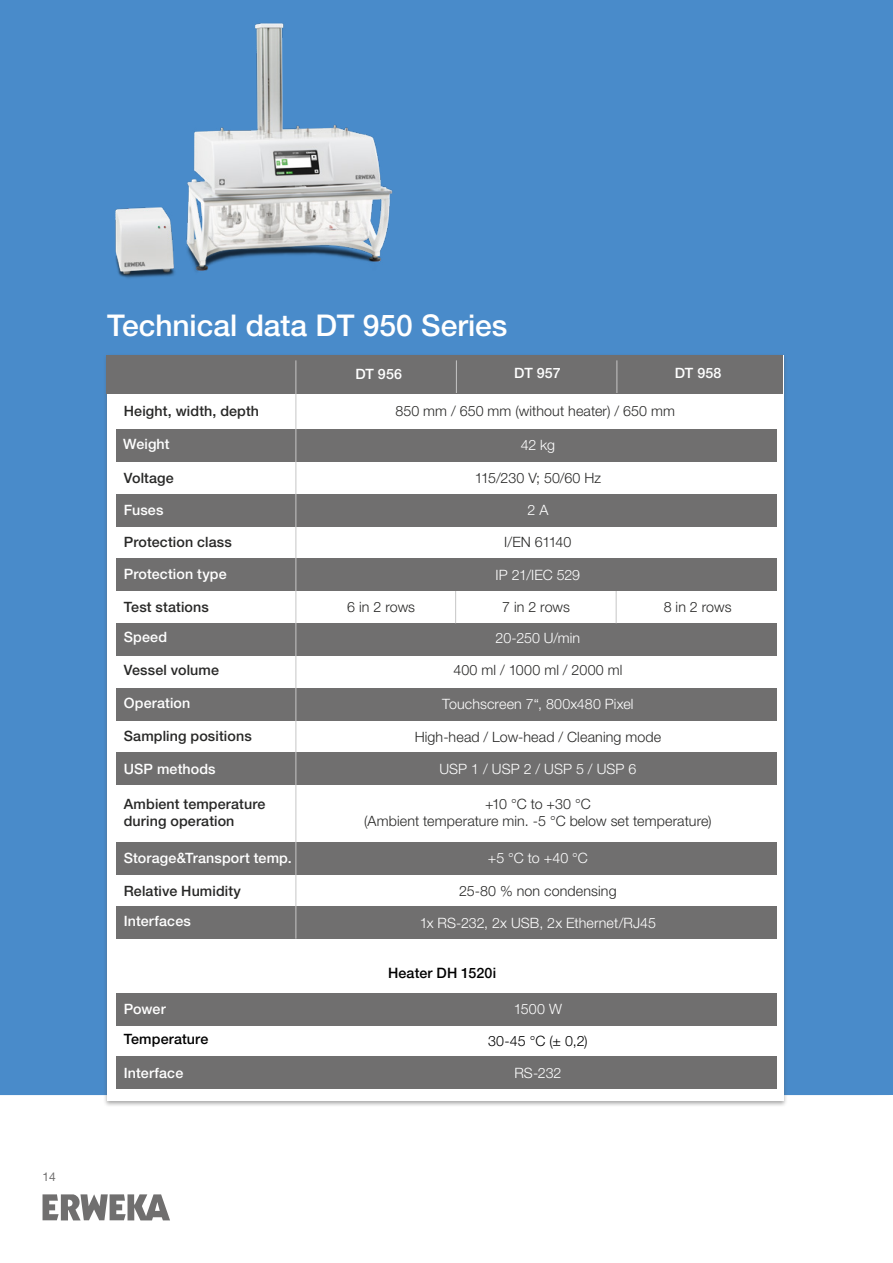
<style>
.page{position:relative;width:893px;height:1263px;background:#fff}
.page>*{position:absolute;margin:0;border:0;box-sizing:border-box;transform-origin:0 0}
.t1{font:500 30px "Helvetica Neue LT Std";color:#fff}
.t2{font:300 14.25px/17.1px "Helvetica Neue LT Std";letter-spacing:.005em;color:#282827;text-align:center}
.t3{font:500 14.25px/17.1px "Helvetica Neue LT Std";letter-spacing:.01em;color:#282827}
.t4{font:300 14.25px "Helvetica Neue LT Std";letter-spacing:.005em;color:#fff}
.t5{font:500 14.25px "Helvetica Neue LT Std";letter-spacing:.01em;color:#fff}
.t6{font:300 14.25px "Helvetica Neue LT Std";color:#000}
.t7{font:500 14.25px "Helvetica Neue LTW1 G";letter-spacing:.01em;color:#000}
.t8{font:500 14.25px "Helvetica Neue LT Std";letter-spacing:.01em;color:#000}
.t9{font:12px "Helvetica Neue LT Std";color:#706f6f}
</style>
<div class="page">
<svg style="left:43px;top:1194px;width:127px;height:26px"></svg>
<div style="left:0;top:0;width:893px;height:1095px;background:#498bca"></div>
<img style="left:115px;top:15px;width:295px;height:273px">
<div style="left:103px;top:353px;width:684px;height:754px;background:#575756;opacity:.5"></div>
<div style="left:107px;top:355px;width:676px;height:746px;background:#fff"></div>
<div style="left:106px;top:355px;width:677px;height:38px;background:#706f6f"></div>
<div style="left:116px;top:429px;width:660px;height:33px;background:#706f6f"></div>
<div style="left:116px;top:494px;width:660px;height:32px;background:#706f6f"></div>
<div style="left:116px;top:559px;width:660px;height:32px;background:#706f6f"></div>
<div style="left:116px;top:623px;width:660px;height:33px;background:#706f6f"></div>
<div style="left:116px;top:688px;width:660px;height:32px;background:#706f6f"></div>
<div style="left:116px;top:752px;width:660px;height:33px;background:#706f6f"></div>
<hr style="left:456px;top:360px;width:1px;height:33px;background:#c6c6c6">
<hr style="left:616px;top:360px;width:1px;height:33px;background:#c6c6c6">
<hr style="left:455px;top:591px;width:1px;height:32px;background:#c6c6c6">
<hr style="left:616px;top:591px;width:1px;height:32px;background:#c6c6c6">
<div style="left:116px;top:906px;width:660px;height:33px;background:#706f6f"></div>
<div style="left:116px;top:842px;width:660px;height:32px;background:#706f6f"></div>
<div style="left:116px;top:993px;width:660px;height:32px;background:#706f6f"></div>
<div style="left:116px;top:1056px;width:660px;height:33px;background:#706f6f"></div>
<hr style="left:295px;top:360px;width:1px;height:579px;background:#c6c6c6">
<p class="t9" style="left:43px;top:1169px;width:15px">14</p>
<h1 class="t1" style="left:107px;top:307px;width:402px">Technical data DT 950 Series</h1>
<p class="t5" style="left:355px;top:365px;width:48px">DT 956</p>
<p class="t5" style="left:514px;top:365px;width:48px">DT 957</p>
<p class="t5" style="left:675px;top:365px;width:48px">DT 958</p>
<p class="t3" style="left:124px;top:403px;width:137px">Height, width, depth</p>
<p class="t2" style="left:395px;top:402px;width:281px">850 mm / 650 mm (without heater) / 650 mm</p>
<p class="t5" style="left:123px;top:436px;width:48px">Weight</p>
<p class="t4" style="left:521px;top:436px;width:36px">42 kg</p>
<p class="t3" style="left:124px;top:469px;width:51px">Voltage</p>
<p class="t2" style="left:475px;top:469px;width:128px">115/230 V; 50/60 Hz</p>
<p class="t5" style="left:124px;top:501px;width:41px">Fuses</p>
<p class="t4" style="left:527px;top:501px;width:22px">2 A</p>
<p class="t3" style="left:124px;top:533px;width:110px">Protection class</p>
<p class="t2" style="left:504px;top:533px;width:69px">I/EN 61140</p>
<p class="t5" style="left:124px;top:565px;width:104px">Protection type</p>
<p class="t4" style="left:496px;top:566px;width:86px">IP 21/IEC 529</p>
<p class="t3" style="left:124px;top:598px;width:87px">Test stations</p>
<p class="t2" style="left:347px;top:598px;width:69px">6 in 2 rows</p>
<p class="t2" style="left:502px;top:598px;width:69px">7 in 2 rows</p>
<p class="t2" style="left:664px;top:598px;width:69px">8 in 2 rows</p>
<p class="t5" style="left:124px;top:628px;width:45px">Speed</p>
<p class="t4" style="left:496px;top:629px;width:86px">20-250 U/min</p>
<p class="t3" style="left:124px;top:661px;width:97px">Vessel volume</p>
<p class="t5" style="left:124px;top:695px;width:68px">Operation</p>
<p class="t2" style="left:453px;top:661px;width:171px">400 ml / 1000 ml / 2000 ml</p>
<p class="t4" style="left:442px;top:695px;width:193px">Touchscreen 7“, 800x480 Pixel</p>
<p class="t3" style="left:124px;top:727px;width:129px">Sampling positions</p>
<p class="t2" style="left:415px;top:728px;width:248px">High-head / Low-head / Cleaning mode</p>
<p class="t5" style="left:124px;top:760px;width:93px">USP methods</p>
<p class="t4" style="left:439px;top:760px;width:199px">USP 1 / USP 2 / USP 5 / USP 6</p>
<p class="t3" style="left:124px;top:795px;width:143px">Ambient temperature during operation</p>
<p class="t2" style="left:364px;top:795px;width:349px">+10 °C to +30 °C<br>(Ambient temperature min. -5 °C below set temperature)</p>
<p class="t5" style="left:124px;top:849px;width:170px">Storage&amp;Transport temp.</p>
<p class="t3" style="left:124px;top:882px;width:119px">Relative Humidity</p>
<p class="t4" style="left:488px;top:849px;width:102px">+5 °C to +40 °C</p>
<p class="t2" style="left:459px;top:882px;width:159px">25-80 % non condensing</p>
<p class="t5" style="left:124px;top:913px;width:69px">Interfaces</p>
<p class="t4" style="left:420px;top:914px;width:238px">1x RS-232, 2x USB, 2x Ethernet/RJ45</p>
<p class="t7" style="left:388px;top:964px;width:110px">Heater DH 1520i</p>
<p class="t5" style="left:124px;top:1000px;width:43px">Power</p>
<p class="t4" style="left:514px;top:1000px;width:50px">1500 W</p>
<p class="t8" style="left:124px;top:1030px;width:86px">Temperature</p>
<p class="t6" style="left:488px;top:1032px;width:101px">30-45 °C (± 0,2)</p>
<p class="t5" style="left:124px;top:1064px;width:61px">Interface</p>
<p class="t4" style="left:514px;top:1064px;width:49px">RS-232</p>
</div>
